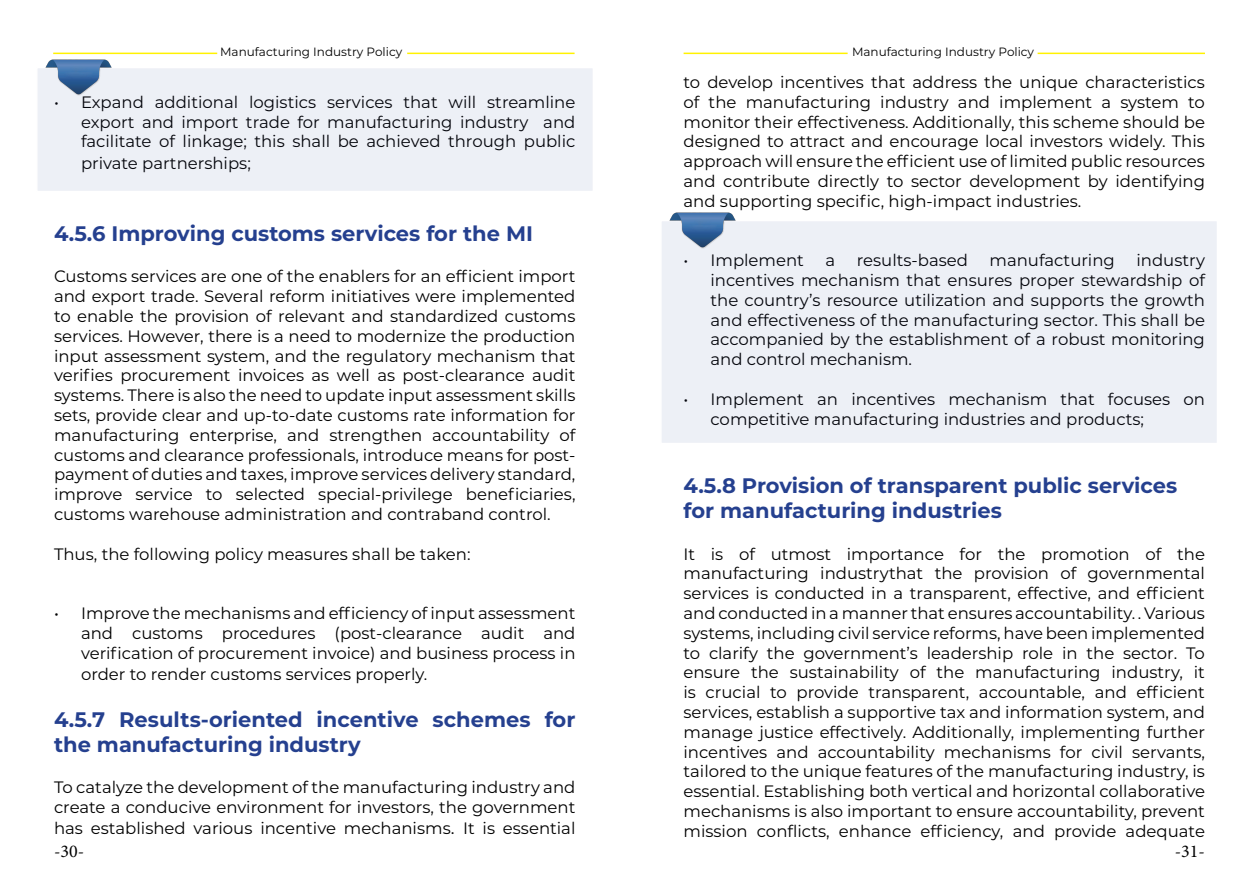
<style>
.page{position:relative;width:1259px;height:893px;background:#fff}
.page>*{position:absolute;margin:0;border:0;box-sizing:border-box;transform-origin:0 0}
.t1{font:700 21px/25.2px "Montserrat";color:#25408f}
.t2{font:18px "Minion Pro";color:#000}
.t3{font:16.5px/19.8px "Montserrat";color:#000;text-align:justify}
.t4{font:12px "Montserrat";color:#000}
.s1{font-size:18px}
</style>
<div class="page">
<hr style="left:53px;top:53px;width:164px;height:1px;background:#fff200">
<hr style="left:683px;top:53px;width:164px;height:1px;background:#fff200">
<hr style="left:407px;top:53px;width:167px;height:1px;background:#fff200">
<hr style="left:1037px;top:53px;width:168px;height:1px;background:#fff200">
<div style="left:36px;top:67px;width:558px;height:125px;background:#edf0f6;border:2px solid #fff"></div>
<div style="left:660px;top:220px;width:558px;height:224px;background:#edf0f6;border:2px solid #fff"></div>
<img style="left:45px;top:59px;width:68px;height:37px">
<img style="left:669px;top:212px;width:68px;height:37px">
<p class="t4" style="left:220px;top:44px;width:184px">Manufacturing Industry Policy</p>
<p class="t4" style="left:852px;top:44px;width:184px">Manufacturing Industry Policy</p>
<p class="t3" style="left:81px;top:91px;width:496px;text-indent:-27px">• Expand additional logistics services that will streamline export and import trade for manufacturing industry and facilitate of linkage; this shall be achieved through public</p>
<p class="t3" style="left:81px;top:153px;width:171px">private partnerships;</p>
<p class="t1" style="left:54px;top:220px;width:480px">4.5.6 Improving customs services for the MI</p>
<p class="t3" style="left:54px;top:266px;width:523px">Customs services are one of the enablers for an efficient import and export trade. Several reform initiatives were implemented to enable the provision of relevant and standardized customs services. However, there is a need to modernize the production input assessment system, and the regulatory mechanism that verifies procurement invoices as well as post-clearance audit systems. There is also the need to update input assessment skills sets, provide clear and up-to-date customs rate information for manufacturing enterprise, and strengthen accountability of customs and clearance professionals, introduce means for post&shy;payment of duties and taxes, improve services delivery standard, improve service to selected special-privilege beneficiaries, customs warehouse administration and contraband control.</p>
<p class="t3" style="left:54px;top:543px;width:418px">Thus, the following policy measures shall be taken:</p>
<p class="t3" style="left:81px;top:603px;width:496px;text-indent:-27px">• Improve the mechanisms and efficiency of input assessment and customs procedures (post-clearance audit and verification of procurement invoice) and business process in</p>
<p class="t3" style="left:81px;top:664px;width:348px">order to render customs services properly.</p>
<p class="t1" style="left:54px;top:706px;width:523px">4.5.7 Results-oriented incentive schemes for the manufacturing industry</p>
<p class="t3" style="left:54px;top:777px;width:523px">To catalyze the development of the manufacturing industry and create a conducive environment for investors, the government</p>
<p class="t3" style="left:54px;top:818px;width:523px">has established various incentive mechanisms<span class="s1">.</span> It is essential</p>
<p class="t3" style="left:683px;top:72px;width:523px">to develop incentives that address the unique characteristics of the manufacturing industry and implement a system to monitor their effectiveness. Additionally, this scheme should be designed to attract and encourage local investors widely. This approach will ensure the efficient use of limited public resources and contribute directly to sector development by identifying and supporting specific, high-impact industries.</p>
<p class="t3" style="left:683px;top:250px;width:122px">• Implement</p>
<p class="t3" style="left:825px;top:250px;width:11px">a</p>
<p class="t3" style="left:857px;top:250px;width:113px">results-based</p>
<p class="t3" style="left:989px;top:250px;width:127px">manufacturing</p>
<p class="t3" style="left:710px;top:250px;width:496px;text-indent:426px">industry incentives mechanism that ensures proper stewardship of the country’s resource utilization and supports the growth and effectiveness of the manufacturing sector. This shall be accompanied by the establishment of a robust monitoring and control mechanism.</p>
<p class="t3" style="left:710px;top:388px;width:496px;text-indent:-27px">• Implement an incentives mechanism that focuses on competitive manufacturing industries and products;</p>
<p class="t1" style="left:683px;top:472px;width:495px">4.5.8 Provision of transparent public services for manufacturing industries</p>
<p class="t3" style="left:683px;top:543px;width:523px">It is of utmost importance for the promotion of the manufacturing industrythat the provision of governmental services is conducted in a transparent, effective, and efficient and conducted in a manner that ensures accountability. . Various systems, including civil service reforms, have been implemented to clarify the government’s leadership role in the sector. To ensure the sustainability of the manufacturing industry, it is crucial to provide transparent, accountable, and efficient services, establish a supportive tax and information system, and manage justice effectively. Additionally, implementing further incentives and accountability mechanisms for civil servants, tailored to the unique features of the manufacturing industry, is essential. Establishing both vertical and horizontal collaborative mechanisms is also important to ensure accountability, prevent mission conflicts, enhance efficiency, and provide adequate</p>
<p class="t2" style="left:54px;top:839px;width:32px">-30-</p>
<p class="t2" style="left:1174px;top:839px;width:32px">-31-</p>
</div>
